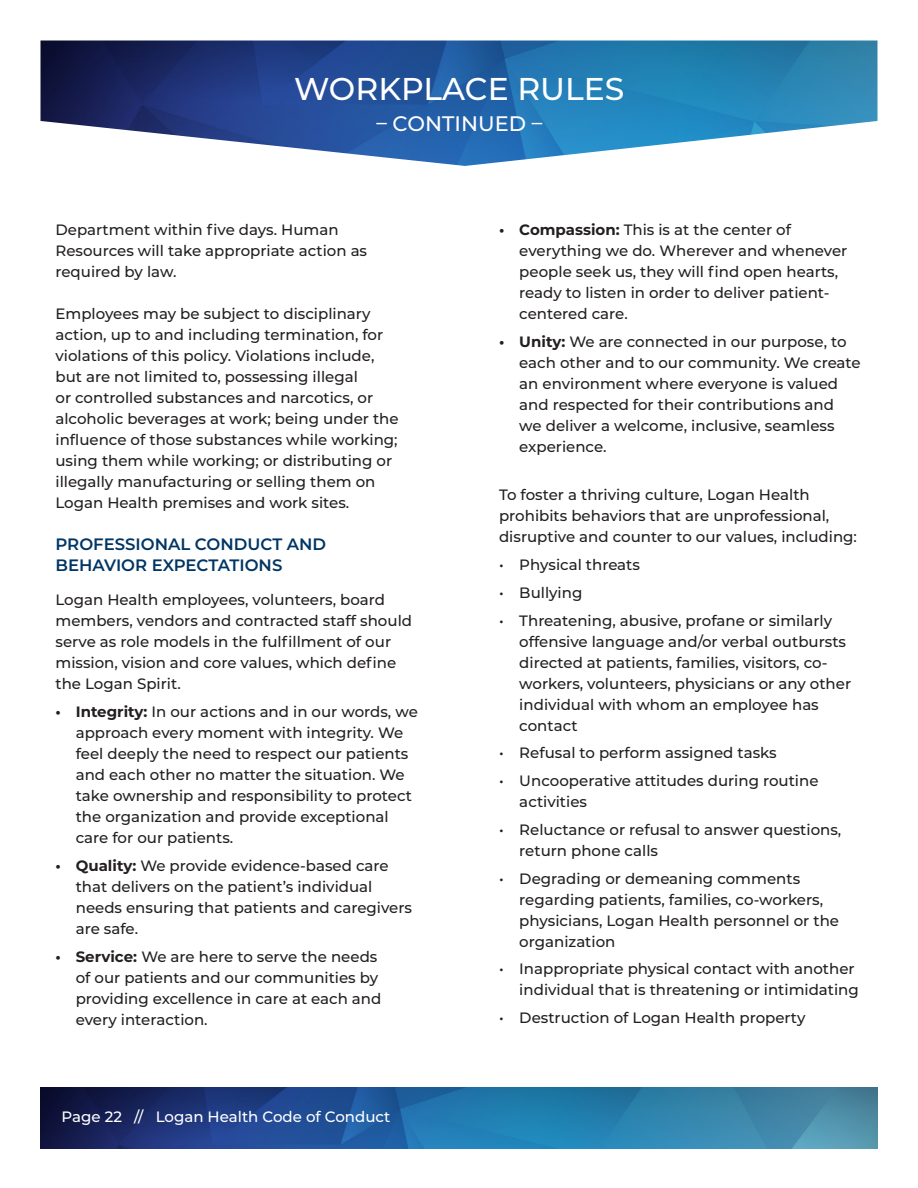
<style>
.page{position:relative;width:918px;height:1188px;background:#fff}
.page>*{position:absolute;margin:0;border:0;box-sizing:border-box;transform-origin:0 0}
.t1{font:500 31.5px "Montserrat";color:#fff}
.t2{font:500 21px "Montserrat";color:#fff}
.t3{font:600 16.5px/21px "Montserrat";color:#003564}
.t4{font:500 15px/21px "Montserrat";color:#231f20}
.t5{font:500 15px "Montserrat";color:#fff}
.s1{font-weight:700}
</style>
<div class="page">
<img style="left:40px;top:1088px;width:837px;height:60px">
<img style="left:40px;top:40px;width:838px;height:126px">
<p class="t1" style="left:294px;top:66px;width:332px">WORKPLACE RULES</p>
<p class="t2" style="left:376px;top:109px;width:167px">– CONTINUED –</p>
<p class="t4" style="left:56px;top:218px;width:313px">Department within five days. Human<br>Resources will take appropriate action as required by law.</p>
<p class="t4" style="left:56px;top:302px;width:345px">Employees may be subject to disciplinary action, up to and including termination, for violations of this policy. Violations include, but are not limited to, possessing illegal<br>or controlled substances and narcotics, or alcoholic beverages at work; being under the influence of those substances while working; using them while working; or distributing or illegally manufacturing or selling them on Logan Health premises and work sites.</p>
<p class="t3" style="left:56px;top:533px;width:272px">PROFESSIONAL CONDUCT AND<br>BEHAVIOR EXPECTATIONS</p>
<p class="t4" style="left:56px;top:589px;width:358px">Logan Health employees, volunteers, board members, vendors and contracted staff should serve as role models in the fulfillment of our mission, vision and core values, which define the Logan Spirit.</p>
<p class="t4" style="left:76px;top:701px;width:344px;text-indent:-20px"><span class="s1">• Integrity:</span> In our actions and in our words, we approach every moment with integrity. We feel deeply the need to respect our patients and each other no matter the situation. We take ownership and responsibility to protect the organization and provide exceptional care for our patients.</p>
<p class="t4" style="left:76px;top:854px;width:338px;text-indent:-20px"><span class="s1">• Quality:</span> We provide evidence-based care that delivers on the patient’s individual needs ensuring that patients and caregivers are safe.</p>
<p class="t4" style="left:76px;top:945px;width:307px;text-indent:-20px"><span class="s1">• Service:</span> We are here to serve the needs of our patients and our communities by providing excellence in care at each and every interaction.</p>
<p class="t5" style="left:62px;top:1106px;width:330px">Page 22 // Logan Health Code of Conduct</p>
<p class="t4" style="left:519px;top:218px;width:330px;text-indent:-20px"><span class="s1">• Compassion:</span> This is at the center of everything we do. Wherever and whenever people seek us, they will find open hearts, ready to listen in order to deliver patient&shy;centered care.</p>
<p class="t4" style="left:519px;top:330px;width:343px;text-indent:-20px"><span class="s1">• Unity:</span> We are connected in our purpose, to each other and to our community. We create an environment where everyone is valued and respected for their contributions and<br>we deliver a welcome, inclusive, seamless experience.</p>
<p class="t4" style="left:499px;top:484px;width:359px">To foster a thriving culture, Logan Health prohibits behaviors that are unprofessional, disruptive and counter to our values, including:</p>
<p class="t4" style="left:499px;top:554px;width:142px">• Physical threats</p>
<p class="t4" style="left:499px;top:581px;width:85px">• Bullying</p>
<p class="t4" style="left:519px;top:609px;width:333px;text-indent:-20px">• Threatening, abusive, profane or similarly offensive language and/or verbal outbursts directed at patients, families, visitors, co&shy;workers, volunteers, physicians or any other individual with whom an employee has contact</p>
<p class="t4" style="left:499px;top:742px;width:279px">• Refusal to perform assigned tasks</p>
<p class="t4" style="left:519px;top:770px;width:301px;text-indent:-20px">• Uncooperative attitudes during routine activities</p>
<p class="t4" style="left:519px;top:818px;width:324px;text-indent:-20px">• Reluctance or refusal to answer questions, return phone calls</p>
<p class="t4" style="left:519px;top:867px;width:321px;text-indent:-20px">• Degrading or demeaning comments regarding patients, families, co-workers, physicians, Logan Health personnel or the organization</p>
<p class="t4" style="left:499px;top:958px;width:361px;text-align:right">• Inappropriate physical contact with another individual that is threatening or intimidating</p>
<p class="t4" style="left:499px;top:1007px;width:308px">• Destruction of Logan Health property</p>
</div>
